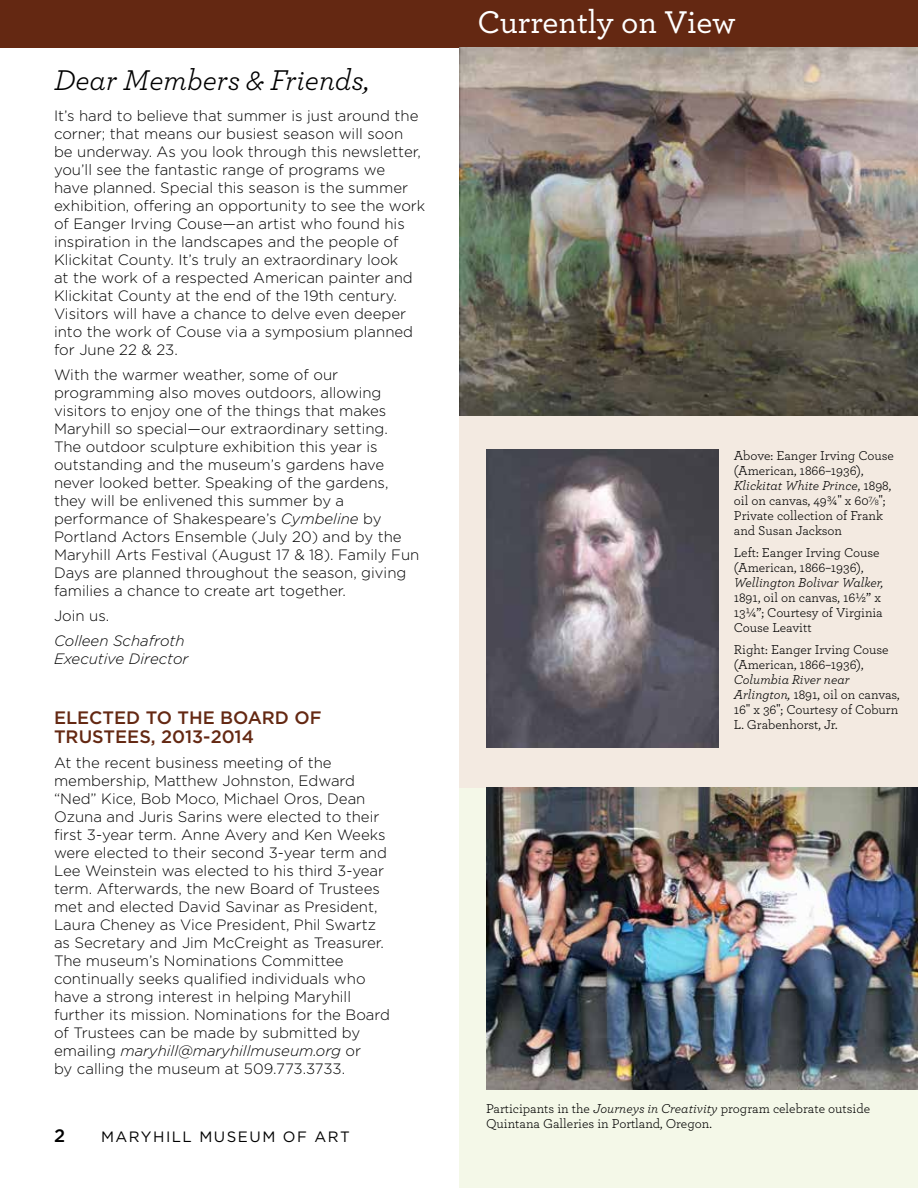
<style>
.page{position:relative;width:918px;height:1188px;background:#fff}
.page>*{position:absolute;margin:0;border:0;box-sizing:border-box;transform-origin:0 0}
.t1{font:500 33px "Archer";color:#fff}
.t2{font:italic 30px "Archer";color:#000}
.t3{font:500 18px/19.5px "Gotham";color:#642812}
.t4{font:500 18px "Gotham";color:#000}
.t5{font:300 15px/18px "Gotham";color:#000}
.t6{font:italic 300 15px/18px "Gotham";color:#000}
.t7{font:15px "Gotham";letter-spacing:.1em;color:#000}
.t8{font:13.5px/15px "Archer";color:#000}
.t9{font:italic 13.5px "Archer";color:#000}
.s1{font-style:italic}
.s2{font-size:12px}
.s3{font-size:8.4px}
</style>
<div class="page">
<div style="left:460px;top:787px;width:458px;height:401px;background:#f4f8e8"></div>
<div style="left:459px;top:47px;width:459px;height:740px;background:#f3eae1"></div>
<div style="left:0;top:0;width:918px;height:47px;background:#642812"></div>
<img style="left:486px;top:787px;width:432px;height:302px">
<img style="left:486px;top:449px;width:232px;height:299px">
<img style="left:459px;top:47px;width:459px;height:368px">
<h2 class="t2" style="left:54px;top:59px;width:317px">Dear Members &amp; Friends,</h2>
<p class="t5" style="left:54px;top:107px;width:373px">It’s hard to believe that summer is just around the corner; that means our busiest season will soon be underway. As you look through this newsletter, you’ll see the fantastic range of programs we<br>have planned. Special this season is the summer exhibition, offering an opportunity to see the work of Eanger Irving Couse—an artist who found his inspiration in the landscapes and the people of Klickitat County. It’s truly an extraordinary look<br>at the work of a respected American painter and Klickitat County at the end of the 19th century.<br>Visitors will have a chance to delve even deeper into the work of Couse via a symposium planned for June 22 &amp; 23.</p>
<p class="t5" style="left:54px;top:365px;width:367px">With the warmer weather, some of our programming also moves outdoors, allowing visitors to enjoy one of the things that makes Maryhill so special—our extraordinary setting.<br>The outdoor sculpture exhibition this year is outstanding and the museum’s gardens have never looked better. Speaking of the gardens, they will be enlivened this summer by a performance of Shakespeare’s <span class="s1">Cymbeline</span> by Portland Actors Ensemble (July 20) and by the Maryhill Arts Festival (August 17 &amp; 18). Family Fun Days are planned throughout the season, giving families a chance to create art together.</p>
<p class="t5" style="left:54px;top:606px;width:57px">Join us.</p>
<p class="t6" style="left:54px;top:631px;width:136px">Colleen Schafroth<br>Executive Director</p>
<p class="t3" style="left:54px;top:708px;width:269px">ELECTED TO THE BOARD OF<br>TRUSTEES, 2013-2014</p>
<p class="t5" style="left:54px;top:753px;width:338px">At the recent business meeting of the membership, Matthew Johnston, Edward “Ned” Kice, Bob Moco, Michael Oros, Dean Ozuna and Juris Sarins were elected to their first 3-year term. Anne Avery and Ken Weeks were elected to their second 3-year term and Lee Weinstein was elected to his third 3-year term. Afterwards, the new Board of Trustees met and elected David Savinar as President, Laura Cheney as Vice President, Phil Swartz as Secretary and Jim McCreight as Treasurer.<br>The museum’s Nominations Committee continually seeks qualified individuals who have a strong interest in helping Maryhill further its mission. Nominations for the Board of Trustees can be made by submitted by emailing <span class="s1">maryhill@maryhillmuseum.org</span> or<br>by calling the museum at 509.773.3733.</p>
<p class="t4" style="left:54px;top:1124px;width:13px">2</p>
<p class="t7" style="left:101px;top:1128px;width:250px">MARYHILL MUSEUM OF ART</p>
<h1 class="t1" style="left:477px;top:-2px;width:259px">Currently on View</h1>
<p class="t8" style="left:734px;top:447px;width:162px">Above: Eanger Irving Couse (American, 1866–1936),<br><span class="s1">Klickitat White Prince</span>, 1898, oil on canvas, 49¾" x 60<sup>7</sup><span class="s2">⁄</span><span class="s3">8</span>";<br>Private collection of Frank and Susan Jackson</p>
<p class="t8" style="left:734px;top:544px;width:147px">Left: Eanger Irving Couse (American, 1866–1936),</p>
<p class="t9" style="left:734px;top:573px;width:151px">Wellington Bolivar Walker,</p>
<p class="t8" style="left:734px;top:589px;width:150px">1891, oil on canvas, 16½” x<br>13¼”; Courtesy of Virginia<br>Couse Leavitt</p>
<p class="t8" style="left:734px;top:641px;width:156px">Right: Eanger Irving Couse (American, 1866–1936),</p>
<p class="t8" style="left:734px;top:671px;width:167px"><span class="s1">Columbia River near<br>Arlington,</span> 1891, oil on canvas,<br>16" x 36"; Courtesy of Coburn<br>L. Grabenhorst, Jr.</p>
<p class="t8" style="left:486px;top:1100px;width:386px">Participants in the <span class="s1">Journeys in Creativity</span> program celebrate outside<br>Quintana Galleries in Portland, Oregon.</p>
</div>
